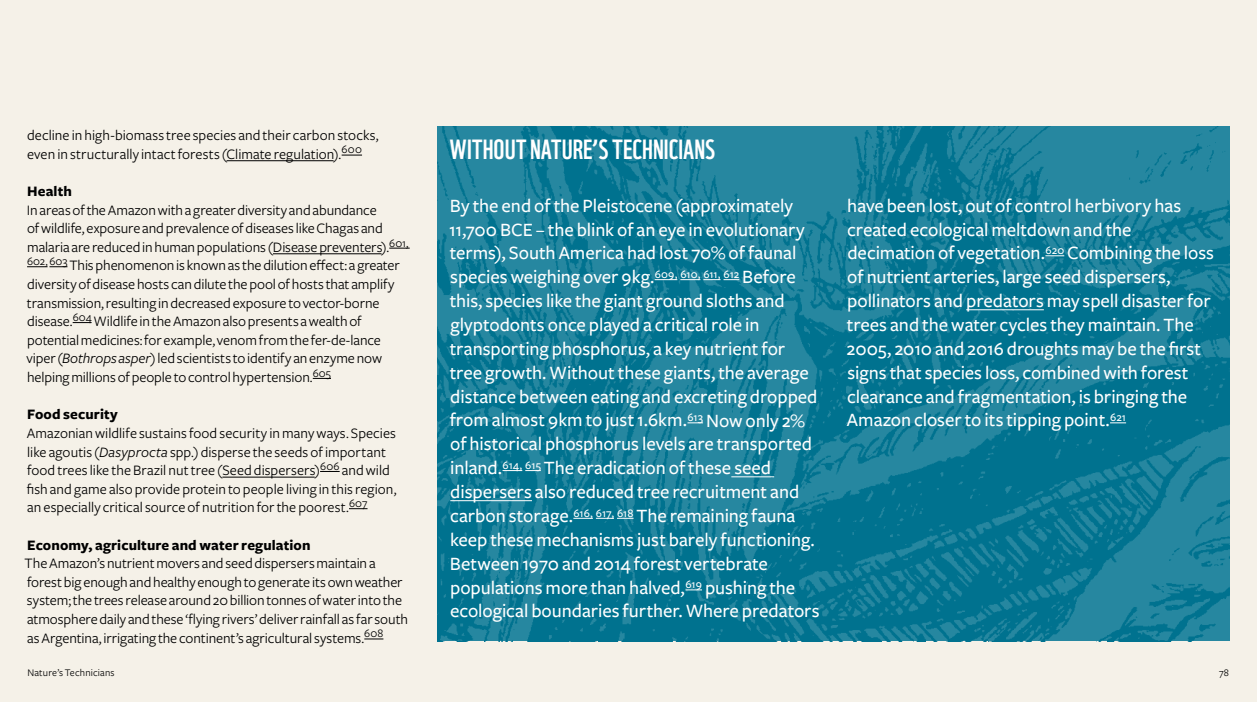
<style>
.page{position:relative;width:1257px;height:702px;background:#fff}
.page>*{position:absolute;margin:0;border:0;box-sizing:border-box;transform-origin:0 0}
.t1{font:27px "WWF";color:#fff}
.t2{font:500 19.5px/23.9px "Freight Sans";letter-spacing:-.005em;color:#fff}
.t3{font:15px/18.6px "Freight Sans";letter-spacing:-.005em;color:#000}
.t4{font:700 15px "Freight Sans";letter-spacing:.005em;color:#000}
.t5{font:10.5px "Freight Sans";letter-spacing:.015em;color:#000}
.s1{font-style:italic}
</style>
<div class="page">
<div style="left:0;top:0;width:1256px;height:702px;background:#f5f1e8"></div>
<img style="left:437px;top:127px;width:791px;height:514px">
<svg style="left:654px;top:279px;width:85px;height:1px"></svg>
<svg style="left:687px;top:422px;width:16px;height:1px"></svg>
<svg style="left:502px;top:470px;width:38px;height:1px"></svg>
<hr style="left:731px;top:476px;width:43px;height:1px;background:#fff">
<hr style="left:450px;top:500px;width:82px;height:1px;background:#fff">
<svg style="left:573px;top:518px;width:60px;height:1px"></svg>
<svg style="left:685px;top:589px;width:16px;height:1px"></svg>
<svg style="left:1045px;top:255px;width:18px;height:1px"></svg>
<hr style="left:965px;top:309px;width:78px;height:1px;background:#fff">
<svg style="left:1109px;top:422px;width:16px;height:1px"></svg>
<hr style="left:226px;top:160px;width:107px;height:1px;background:#000">
<svg style="left:341px;top:155px;width:21px;height:1px"></svg>
<hr style="left:273px;top:253px;width:108px;height:1px;background:#000">
<svg style="left:389px;top:248px;width:20px;height:1px"></svg>
<svg style="left:27px;top:266px;width:40px;height:1px"></svg>
<svg style="left:73px;top:322px;width:19px;height:1px"></svg>
<svg style="left:313px;top:378px;width:18px;height:1px"></svg>
<hr style="left:222px;top:477px;width:92px;height:1px;background:#000">
<svg style="left:320px;top:471px;width:19px;height:1px"></svg>
<svg style="left:349px;top:508px;width:18px;height:1px"></svg>
<svg style="left:364px;top:638px;width:19px;height:1px"></svg>
<p class="t3" style="left:27px;top:126px;width:353px">decline in high-biomass tree species and their carbon stocks, even in structurally intact forests (Climate regulation).<sup>600</sup></p>
<p class="t4" style="left:27px;top:183px;width:46px">Health</p>
<p class="t3" style="left:26px;top:201px;width:383px">In areas of the Amazon with a greater diversity and abundance<br>of wildlife, exposure and prevalence of diseases like Chagas and malaria are reduced in human populations (Disease preventers).<sup>601, 602,</sup> <sup>603</sup> This phenomenon is known as the dilution effect: a greater diversity of disease hosts can dilute the pool of hosts that amplify transmission, resulting in decreased exposure to vector-borne disease.<sup>604</sup> Wildlife in the Amazon also presents a wealth of potential medicines: for example, venom from the fer-de-lance viper (<span class="s1">Bothrops asper</span>) led scientists to identify an enzyme now helping millions of people to control hypertension.<sup>605</sup></p>
<p class="t4" style="left:27px;top:406px;width:92px">Food security</p>
<p class="t3" style="left:27px;top:424px;width:371px">Amazonian wildlife sustains food security in many ways. Species like agoutis (<span class="s1">Dasyprocta</span> spp.) disperse the seeds of important food trees like the Brazil nut tree (Seed dispersers)<sup>606</sup> and wild fish and game also provide protein to people living in this region, an especially critical source of nutrition for the poorest.<sup>607</sup></p>
<p class="t4" style="left:27px;top:536px;width:285px">Economy, agriculture and water regulation</p>
<p class="t3" style="left:25px;top:554px;width:385px">The Amazon’s nutrient movers and seed dispersers maintain a forest big enough and healthy enough to generate its own weather system; the trees release around 20 billion tonnes of water into the atmosphere daily and these ‘flying rivers’ deliver rainfall as far south as Argentina, irrigating the continent’s agricultural systems.<sup>608</sup></p>
<p class="t5" style="left:27px;top:667px;width:89px">Nature’s Technicians</p>
<p class="t5" style="left:1218px;top:667px;width:12px">78</p>
<h1 class="t1" style="left:449px;top:131px;width:267px">WITHOUT NATURE’S TECHNICIANS</h1>
<p class="t2" style="left:449px;top:194px;width:372px">By the end of the Pleistocene (approximately 11,700 BCE – the blink of an eye in evolutionary terms), South America had lost 70% of faunal species weighing over 9kg.<sup>609,</sup> <sup>610,</sup> <sup>611,</sup> <sup>612</sup> Before this, species like the giant ground sloths and glyptodonts once played a critical role in transporting phosphorus, a key nutrient for tree growth. Without these giants, the average distance between eating and excreting dropped from almost 9km to just 1.6km.<sup>613</sup> Now only 2% of historical phosphorus levels are transported inland.<sup>614,</sup> <sup>615</sup> The eradication of these seed dispersers also reduced tree recruitment and carbon storage.<sup>616,</sup> <sup>617,</sup> <sup>618</sup> The remaining fauna keep these mechanisms just barely functioning.<br>Between 1970 and 2014 forest vertebrate populations more than halved,<sup>619</sup> pushing the ecological boundaries further. Where predators</p>
<p class="t2" style="left:846px;top:194px;width:369px">have been lost, out of control herbivory has created ecological meltdown and the decimation of vegetation.<sup>620</sup> Combining the loss of nutrient arteries, large seed dispersers, pollinators and predators may spell disaster for trees and the water cycles they maintain. The 2005, 2010 and 2016 droughts may be the first signs that species loss, combined with forest clearance and fragmentation, is bringing the Amazon closer to its tipping point.<sup>621</sup></p>
</div>
